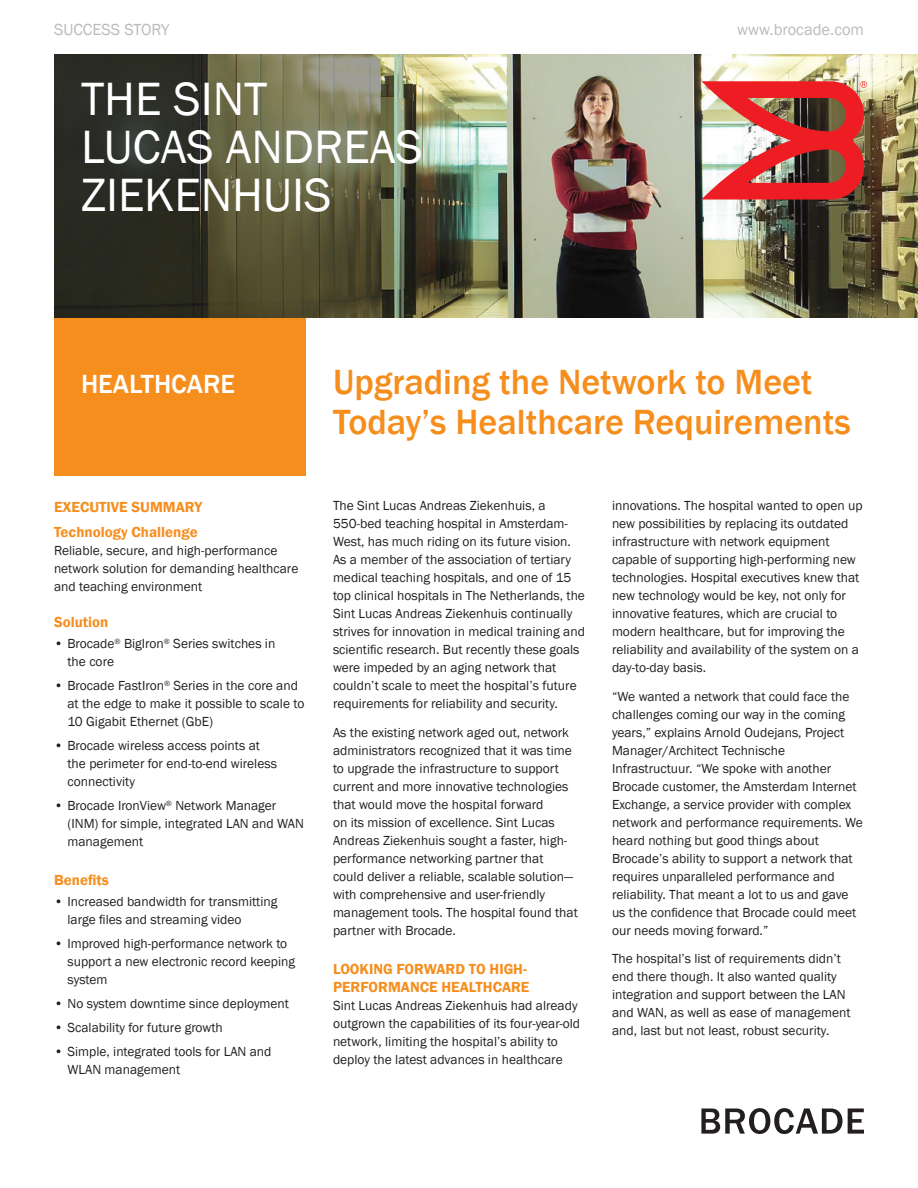
<style>
.page{position:relative;width:918px;height:1188px;background:#fff}
.page>*{position:absolute;margin:0;border:0;box-sizing:border-box;transform-origin:0 0}
.Title_32pt_Book{font:48px/48px "Franklin Gothic";color:#fff}
.Headline_24pt_Med{font:500 36px/40.5px "Franklin Gothic";color:#f68e1e}
.Sub-Title_18pt_Med{font:500 27px "Franklin Gothic";color:#fff}
.Prod__Category_Heade{font:16.5px "Franklin Gothic";color:#babbbe}
.Body_Text_10pt_Subhe{font:600 15px/18px "Franklin Gothic";color:#f68e1e}
.Body_Text_9pt_Book{font:13.5px/18px "Franklin Gothic";color:#231f20}
.Body_Text_Bulleted{font:13.5px/18px "Franklin Gothic";color:#231f20}
.Body_Text_Bulleted_L{font:13.5px/18px "Franklin Gothic";color:#231f20}
</style>
<div class="page">
<img style="left:54px;top:54px;width:864px;height:264px">
<svg style="left:701px;top:1108px;width:163px;height:26px"></svg>
<div style="left:54px;top:318px;width:252px;height:157px;background:#f68e1e"></div>
<img style="left:701px;top:81px;width:166px;height:119px">
<p class="Prod__Category_Heade" style="left:54px;top:19px;width:117px">SUCCESS STORY</p>
<p class="Prod__Category_Heade" style="left:737px;top:19px;width:128px">www.brocade.com</p>
<p class="Title_32pt_Book" style="left:81px;top:76px;width:180px">The Sint</p>
<p class="Title_32pt_Book" style="left:81px;top:124px;width:338px">Lucas Andreas<br>Ziekenhuis</p>
<p class="Sub-Title_18pt_Med" style="left:81px;top:368px;width:155px">Healthcare</p>
<p class="Body_Text_10pt_Subhe" style="left:54px;top:498px;width:150px">EXECUTIVE SUMMARY</p>
<p class="Body_Text_10pt_Subhe" style="left:54px;top:523px;width:145px">TECHNOLOGY CHALLENGE</p>
<p class="Body_Text_9pt_Book" style="left:54px;top:542px;width:246px">Reliable, secure, and high-performance network solution for demanding healthcare and teaching environment</p>
<p class="Body_Text_10pt_Subhe" style="left:54px;top:613px;width:56px">SOLUTION</p>
<p class="Body_Text_Bulleted" style="left:68px;top:635px;width:209px;text-indent:-14px">• Brocade<sup>®</sup> BigI ron<sup>®</sup> Series switches in the core</p>
<p class="Body_Text_Bulleted" style="left:68px;top:677px;width:238px;text-indent:-14px">• Brocade FastI ron<sup>®</sup> Series in the core and at the edge to make it possible to scale to<br>10 Gigabit Ethernet (GbE)</p>
<p class="Body_Text_Bulleted" style="left:68px;top:737px;width:211px;text-indent:-14px">• Brocade wireless access points at the perimeter for end-to-end wireless connectivity</p>
<p class="Body_Text_Bulleted_L" style="left:68px;top:797px;width:229px;text-indent:-14px">• Brocade I ronView<sup>®</sup> N etwork Manager<br>(IN M) for simple, integrated LAN and WAN management</p>
<p class="Body_Text_10pt_Subhe" style="left:54px;top:871px;width:56px">BENEFITS</p>
<p class="Body_Text_Bulleted" style="left:68px;top:893px;width:212px;text-indent:-14px">• I ncreased bandwidth for transmitting large files and streaming video</p>
<p class="Body_Text_Bulleted" style="left:68px;top:935px;width:229px;text-indent:-14px">• I mproved high-performance network to support a new electronic record keeping system</p>
<p class="Body_Text_Bulleted" style="left:54px;top:995px;width:237px">• No system downtime since deployment</p>
<p class="Body_Text_Bulleted" style="left:54px;top:1019px;width:170px">• Scalability for future growth</p>
<p class="Body_Text_Bulleted_L" style="left:68px;top:1043px;width:206px;text-indent:-14px">• Simple, integrated tools for LAN and<br>WLAN management</p>
<p class="Headline_24pt_Med" style="left:333px;top:362px;width:519px">Upgrading the Network to Meet<br>Today’s Healthcare Requirements</p>
<p class="Body_Text_9pt_Book" style="left:333px;top:497px;width:254px">The Sint Lucas Andreas Ziekenhuis, a 550-bed teaching hospital in Amsterdam-West, has much riding on its future vision.<br>As a member of the association of tertiary medical teaching hospitals, and one of 15 top clinical hospitals in The Netherlands, the Sint Lucas Andreas Ziekenhuis continually strives for innovation in medical training and scientific research. But recently these goals were impeded by an aging network that couldn’t scale to meet the hospital’s future requirements for reliability and security.</p>
<p class="Body_Text_9pt_Book" style="left:333px;top:724px;width:246px">As the existing network aged out, network administrators recognized that it was time to upgrade the infrastructure to support current and more innovative technologies that would move the hospital forward<br>on its mission of excellence. Sint Lucas Andreas Ziekenhuis sought a faster, high&shy;performance networking partner that could deliver a reliable, scalable solution— with comprehensive and user-friendly management tools. The hospital found that partner with Brocade.</p>
<p class="Body_Text_10pt_Subhe" style="left:333px;top:960px;width:197px">LOOKING FORWARD TO HIGH-<br>PERFORMANCE HEALTHCARE</p>
<p class="Body_Text_9pt_Book" style="left:333px;top:997px;width:249px">Sint Lucas Andreas Ziekenhuis had already outgrown the capabilities of its four-year-old network, limiting the hospital’s ability to deploy the latest advances in healthcare</p>
<p class="Body_Text_9pt_Book" style="left:612px;top:497px;width:252px">innovations. The hospital wanted to open up new possibilities by replacing its outdated infrastructure with network equipment capable of supporting high-performing new technologies. H ospital executives knew that new technology would be key, not only for innovative features, which are crucial to modern healthcare, but for improving the reliability and availability of the system on a day-to-day basis.</p>
<p class="Body_Text_9pt_Book" style="left:612px;top:688px;width:253px">“We wanted a network that could face the challenges coming our way in the coming years,” explains Arnold Oudejans, Project Manager/Architect Technische<br>I nfrastructuur. “We spoke with another Brocade customer, the Amsterdam I nternet Exchange, a service provider with complex network and performance requirements. We heard nothing but good things about Brocade’s ability to support a network that requires unparalleled performance and reliability. That meant a lot to us and gave us the confidence that Brocade could meet our needs moving forward.”</p>
<p class="Body_Text_9pt_Book" style="left:612px;top:950px;width:240px">The hospital’s list of requirements didn’t end there though. It also wanted quality integration and support between the LAN and WAN , as well as ease of management and, last but not least, robust security.</p>
</div>
